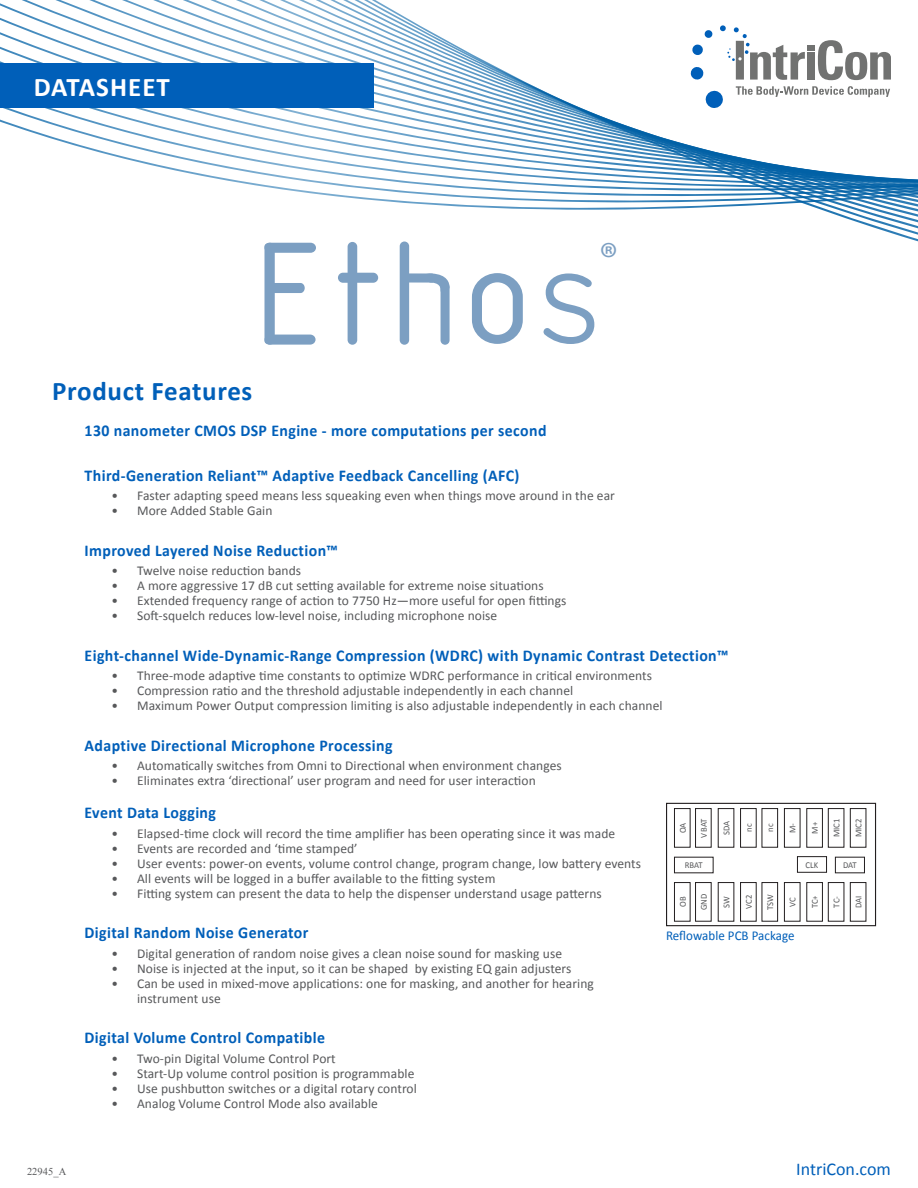
<style>
.page{position:relative;width:918px;height:1188px;background:#fff}
.page>*{position:absolute;margin:0;border:0;box-sizing:border-box;transform-origin:0 0}
.t1{font:44.1px "Myriad Pro";color:#7c9fc2}
.Header__Product_Feat{font:700 27px "Calibri";letter-spacing:.025em;color:#005fb9}
.t2{font:700 27px "Calibri";letter-spacing:.04em;color:#fff}
.t3{font:18px "Calibri";color:#005fb9}
.Subheader_-_Product{font:700 16.5px "Calibri";letter-spacing:.025em;color:#005fb9;scale:.96 1}
.t4{font:13.5px/15px "Calibri";letter-spacing:.005em;color:#57585a}
.body_text{font:13.5px "Calibri";letter-spacing:.005em;color:#005fb9;scale:.96 1}
.t5{font:10.5px "Times New Roman";letter-spacing:.005em;color:#57585a}
.body_text-2{font:9px "Calibri";letter-spacing:.005em;color:#57585a;scale:.96 1}
</style>
<div class="page">
<svg style="left:0;top:0;width:918px;height:317px"></svg>
<svg style="left:705px;top:90px;width:19px;height:18px"></svg>
<svg style="left:692px;top:44px;width:11px;height:12px"></svg>
<svg style="left:691px;top:66px;width:13px;height:14px"></svg>
<svg style="left:704px;top:30px;width:9px;height:8px"></svg>
<div style="left:807px;top:52px;width:8px;height:28px;background:#717271"></div>
<svg style="left:818px;top:40px;width:73px;height:40px"></svg>
<svg style="left:720px;top:25px;width:85px;height:55px"></svg>
<div style="left:807px;top:45px;width:8px;height:6px;background:#717271"></div>
<svg style="left:736px;top:86px;width:154px;height:11px"></svg>
<div style="left:0;top:64px;width:374px;height:44px;background:#005fb9"></div>
<svg style="left:265px;top:243px;width:51px;height:102px"></svg>
<div style="left:348px;top:242px;width:9px;height:103px;background:#7c9fc2;border-radius:5px"></div>
<div style="left:338px;top:273px;width:40px;height:10px;background:#7c9fc2;border-radius:5px"></div>
<svg style="left:472px;top:273px;width:51px;height:71px"></svg>
<div style="left:400px;top:242px;width:9px;height:103px;background:#7c9fc2;border-radius:5px"></div>
<div style="left:441px;top:283px;width:9px;height:62px;background:#7c9fc2;border-radius:5px"></div>
<svg style="left:409px;top:273px;width:41px;height:24px"></svg>
<svg style="left:544px;top:273px;width:50px;height:71px"></svg>
<div style="left:666px;top:803px;width:210px;height:123px;border:1px solid #231f20"></div>
<div style="left:797px;top:856px;width:30px;height:17px;border:1px solid #231f20"></div>
<div style="left:835px;top:857px;width:30px;height:16px;border:1px solid #231f20"></div>
<div style="left:674px;top:808px;width:17px;height:40px;border:1px solid #231f20"></div>
<div style="left:695px;top:808px;width:17px;height:40px;border:1px solid #231f20"></div>
<div style="left:718px;top:808px;width:16px;height:40px;border:1px solid #231f20"></div>
<div style="left:740px;top:808px;width:17px;height:40px;border:1px solid #231f20"></div>
<div style="left:762px;top:808px;width:16px;height:40px;border:1px solid #231f20"></div>
<div style="left:784px;top:808px;width:16px;height:40px;border:1px solid #231f20"></div>
<div style="left:806px;top:808px;width:17px;height:40px;border:1px solid #231f20"></div>
<div style="left:828px;top:808px;width:16px;height:40px;border:1px solid #231f20"></div>
<div style="left:850px;top:808px;width:16px;height:40px;border:1px solid #231f20"></div>
<div style="left:674px;top:882px;width:17px;height:40px;border:1px solid #231f20"></div>
<div style="left:695px;top:882px;width:17px;height:40px;border:1px solid #231f20"></div>
<div style="left:740px;top:882px;width:17px;height:40px;border:1px solid #231f20"></div>
<div style="left:762px;top:882px;width:16px;height:40px;border:1px solid #231f20"></div>
<div style="left:784px;top:882px;width:16px;height:40px;border:1px solid #231f20"></div>
<div style="left:806px;top:882px;width:17px;height:40px;border:1px solid #231f20"></div>
<div style="left:828px;top:882px;width:16px;height:40px;border:1px solid #231f20"></div>
<div style="left:850px;top:882px;width:16px;height:40px;border:1px solid #231f20"></div>
<h2 class="t2" style="left:34px;top:70px;width:138px">DATASHEET</h2>
<p class="Header__Product_Feat" style="left:52px;top:374px;width:202px">Product Features</p>
<p class="t1" style="left:600px;top:231px;width:20px">®</p>
<p class="Subheader_-_Product" style="left:85px;top:420px;width:483px">130 nanometer CMOS DSP Engine - more computations per second</p>
<p class="Subheader_-_Product" style="left:85px;top:465px;width:454px">Third-Generation Reliant™ Adaptive Feedback Cancelling (AFC)</p>
<p class="t4" style="left:112px;top:488px;width:505px">• Faster adapting speed means less squeaking even when things move around in the ear</p>
<p class="t4" style="left:112px;top:503px;width:162px">• More Added Stable Gain</p>
<p class="Subheader_-_Product" style="left:85px;top:540px;width:266px">Improved Layered Noise Reduction™</p>
<p class="t4" style="left:112px;top:563px;width:191px">• Twelve noise reduction bands</p>
<p class="t4" style="left:112px;top:578px;width:434px">• A more aggressive 17 dB cut setting available for extreme noise situations</p>
<p class="t4" style="left:112px;top:593px;width:456px">• Extended frequency range of action to 7750 Hz—more useful for open fittings</p>
<p class="t4" style="left:112px;top:608px;width:387px">• Soft-squelch reduces low-level noise, including microphone noise</p>
<p class="Subheader_-_Product" style="left:85px;top:645px;width:672px">Eight-channel Wide-Dynamic-Range Compression (WDRC) with Dynamic Contrast Detection™</p>
<p class="t4" style="left:112px;top:668px;width:542px">• Three-mode adaptive time constants to optimize WDRC performance in critical environments</p>
<p class="t4" style="left:112px;top:683px;width:463px">• Compression ratio and the threshold adjustable independently in each channel</p>
<p class="t4" style="left:112px;top:698px;width:553px">• Maximum Power Output compression limiting is also adjustable independently in each channel</p>
<p class="Subheader_-_Product" style="left:85px;top:735px;width:322px">Adaptive Directional Microphone Processing</p>
<p class="t4" style="left:112px;top:758px;width:452px">• Automatically switches from Omni to Directional when environment changes</p>
<p class="t4" style="left:112px;top:773px;width:426px">• Eliminates extra ‘directional’ user program and need for user interaction</p>
<p class="Subheader_-_Product" style="left:85px;top:802px;width:138px">Event Data Logging</p>
<p class="t4" style="left:112px;top:826px;width:505px">• Elapsed-time clock will record the time amplifier has been operating since it was made</p>
<p class="t4" style="left:112px;top:841px;width:248px">• Events are recorded and ‘time stamped’</p>
<p class="t4" style="left:112px;top:856px;width:531px">• User events: power-on events, volume control change, program change, low battery events</p>
<p class="t4" style="left:112px;top:871px;width:385px">• All events will be logged in a buffer available to the fitting system</p>
<p class="t4" style="left:112px;top:886px;width:492px">• Fitting system can present the data to help the dispenser understand usage patterns</p>
<p class="Subheader_-_Product" style="left:85px;top:922px;width:235px">Digital Random Noise Generator</p>
<p class="t4" style="left:112px;top:946px;width:452px">• Digital generation of random noise gives a clean noise sound for masking use</p>
<p class="t4" style="left:112px;top:961px;width:461px">• Noise is injected at the input, so it can be shaped by existing EQ gain adjusters</p>
<p class="t4" style="left:137px;top:976px;width:458px;text-indent:-26px">• Can be used in mixed-move applications: one for masking, and another for hearing instrument use</p>
<p class="Subheader_-_Product" style="left:85px;top:1027px;width:252px">Digital Volume Control Compatible</p>
<p class="t4" style="left:112px;top:1051px;width:226px">• Two-pin Digital Volume Control Port</p>
<p class="t4" style="left:112px;top:1066px;width:304px">• Start-Up volume control position is programmable</p>
<p class="t4" style="left:112px;top:1081px;width:307px">• Use pushbutton switches or a digital rotary control</p>
<p class="t4" style="left:112px;top:1096px;width:268px">• Analog Volume Control Mode also available</p>
<p class="body_text-2" style="left:677px;top:833px;width:13px;rotate:-90deg">OA</p>
<p class="body_text-2" style="left:698px;top:838px;width:21px;rotate:-90deg">VBAT</p>
<p class="body_text-2" style="left:721px;top:835px;width:16px;rotate:-90deg">SDA</p>
<p class="body_text-2" style="left:743px;top:832px;width:10px;rotate:-90deg">nc</p>
<p class="body_text-2" style="left:764px;top:832px;width:10px;rotate:-90deg">nc</p>
<p class="body_text-2" style="left:787px;top:833px;width:12px;rotate:-90deg">M-</p>
<p class="body_text-2" style="left:809px;top:834px;width:14px;rotate:-90deg">M+</p>
<p class="body_text-2" style="left:831px;top:837px;width:21px;rotate:-90deg">MIC1</p>
<p class="body_text-2" style="left:853px;top:837px;width:21px;rotate:-90deg">MIC2</p>
<p class="body_text-2" style="left:685px;top:860px;width:20px">RBAT</p>
<p class="body_text-2" style="left:806px;top:859px;width:15px">CLK</p>
<p class="body_text-2" style="left:843px;top:860px;width:16px">DAT</p>
<p class="body_text-2" style="left:677px;top:907px;width:12px;rotate:-90deg">OB</p>
<p class="body_text-2" style="left:698px;top:910px;width:19px;rotate:-90deg">GND</p>
<p class="body_text-2" style="left:721px;top:908px;width:14px;rotate:-90deg">SW</p>
<p class="body_text-2" style="left:743px;top:909px;width:16px;rotate:-90deg">VC2</p>
<p class="body_text-2" style="left:764px;top:910px;width:18px;rotate:-90deg">TSW</p>
<p class="body_text-2" style="left:787px;top:907px;width:11px;rotate:-90deg">VC</p>
<p class="body_text-2" style="left:809px;top:908px;width:15px;rotate:-90deg">TC+</p>
<p class="body_text-2" style="left:831px;top:908px;width:13px;rotate:-90deg">TC-</p>
<p class="body_text-2" style="left:853px;top:908px;width:14px;rotate:-90deg">DAI</p>
<p class="body_text" style="left:666px;top:927px;width:135px">Reflowable PCB Package</p>
<p class="t5" style="left:27px;top:1164px;width:41px">22945_A</p>
<h3 class="t3" style="left:796px;top:1157px;width:96px">IntriCon.com</h3>
</div>
